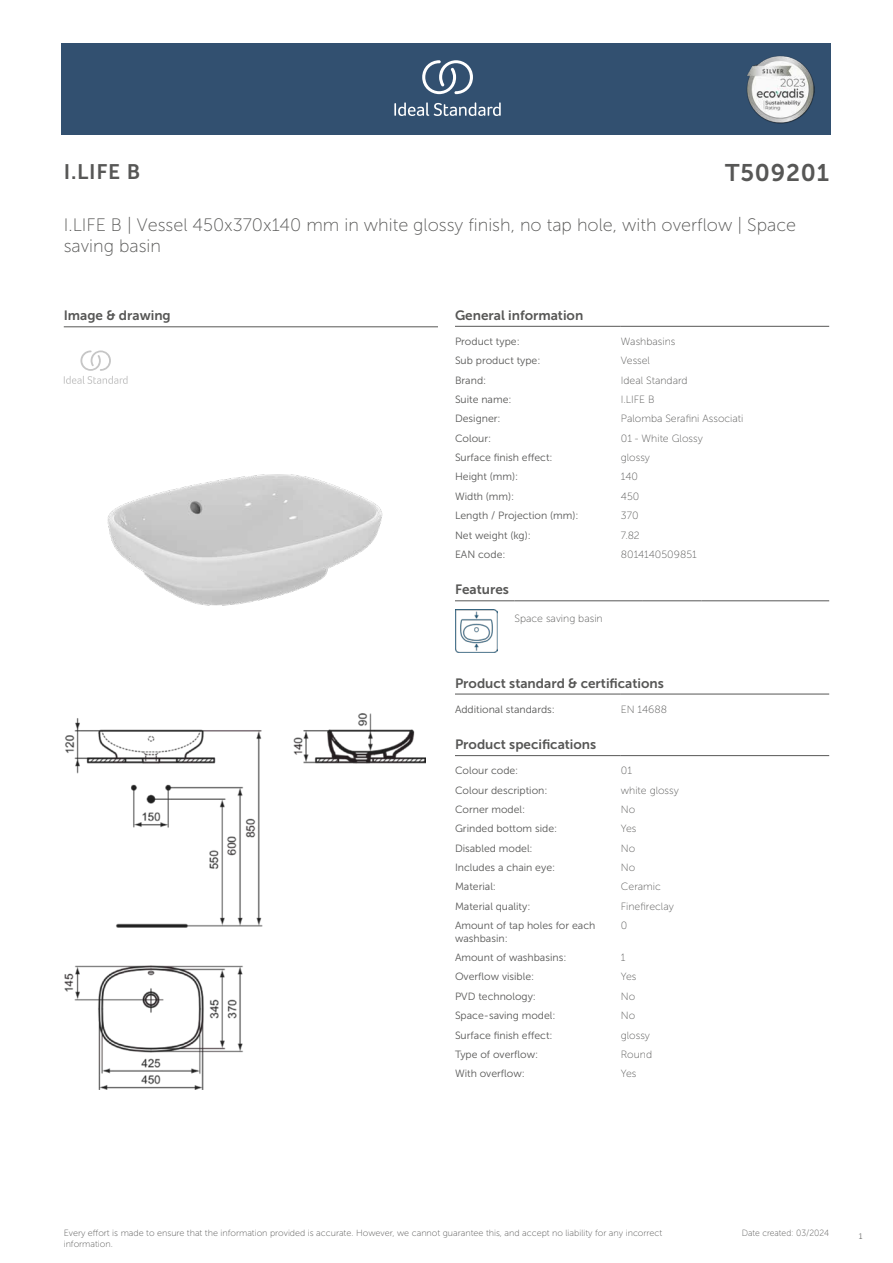
<style>
.page{position:relative;width:893px;height:1263px;background:#fff}
.page>*{position:absolute;margin:0;border:0;box-sizing:border-box;transform-origin:0 0}
.t1{font:24px "Museo Sans 700";letter-spacing:.035em;color:#575756}
.t2{font:21px "Museo Sans 700";color:#575756}
.t3{font:18px/21.6px "Museo Sans 100";color:#575756}
.t4{font:13.5px "Museo Sans 700";color:#575756}
.t5{font:10.5px/12.6px "Museo Sans 300";color:#575756}
.t6{font:10.5px "Museo Sans 100";color:#575756}
.t7{font:9px/10.8px "Museo Sans 100";color:#575756}
.t8{font:9px "Museo Sans 100";color:#575756;scale:.95 1}
.t9{font:300 9px "Calibri";color:#575756;scale:.95 1}
</style>
<div class="page">
<div style="left:62px;top:43px;width:769px;height:91px;background:#325070"></div>
<hr style="left:455px;top:326px;width:166px;height:1px;background:#575756">
<hr style="left:621px;top:326px;width:208px;height:1px;background:#575756">
<hr style="left:455px;top:600px;width:59px;height:1px;background:#575756">
<hr style="left:514px;top:600px;width:128px;height:1px;background:#575756">
<hr style="left:642px;top:600px;width:60px;height:1px;background:#575756">
<hr style="left:702px;top:600px;width:127px;height:1px;background:#575756">
<img style="left:455px;top:609px;width:42px;height:43px">
<hr style="left:455px;top:694px;width:166px;height:1px;background:#575756">
<hr style="left:621px;top:694px;width:208px;height:1px;background:#575756">
<hr style="left:455px;top:755px;width:166px;height:1px;background:#575756">
<hr style="left:621px;top:755px;width:208px;height:1px;background:#575756">
<img style="left:64px;top:714px;width:361px;height:375px">
<hr style="left:64px;top:327px;width:374px;height:1px;background:#575756">
<svg style="left:64px;top:350px;width:64px;height:34px"></svg>
<img style="left:107px;top:474px;width:275px;height:132px">
<svg style="left:394px;top:102px;width:107px;height:14px"></svg>
<svg style="left:422px;top:60px;width:51px;height:34px"></svg>
<img style="left:746px;top:56px;width:68px;height:67px">
<h2 class="t2" style="left:64px;top:160px;width:78px">I.LIFE B</h2>
<h1 class="t1" style="left:725px;top:160px;width:106px">T509201</h1>
<h3 class="t3" style="left:64px;top:214px;width:734px">I.LIFE B | Vessel 450x370x140 mm in white glossy finish, no tap hole, with overflow | Space saving basin</h3>
<p class="t4" style="left:64px;top:308px;width:108px">Image &amp; drawing</p>
<p class="t4" style="left:455px;top:308px;width:130px">General information</p>
<p class="t5" style="left:455px;top:335px;width:66px">Product type:</p>
<p class="t6" style="left:621px;top:336px;width:56px">Washbasins</p>
<p class="t5" style="left:455px;top:354px;width:87px">Sub product type:</p>
<p class="t6" style="left:621px;top:355px;width:31px">Vessel</p>
<p class="t5" style="left:455px;top:374px;width:33px">Brand:</p>
<p class="t6" style="left:621px;top:374px;width:68px">Ideal Standard</p>
<p class="t5" style="left:455px;top:393px;width:58px">Suite name:</p>
<p class="t6" style="left:621px;top:394px;width:35px">I.LIFE B</p>
<p class="t5" style="left:455px;top:413px;width:47px">Designer:</p>
<p class="t6" style="left:621px;top:413px;width:124px">Palomba Serafini Associati</p>
<p class="t5" style="left:455px;top:432px;width:38px">Colour:</p>
<p class="t6" style="left:621px;top:433px;width:83px">01 - White Glossy</p>
<p class="t5" style="left:455px;top:451px;width:99px">Surface finish effect:</p>
<p class="t6" style="left:621px;top:452px;width:31px">glossy</p>
<p class="t5" style="left:455px;top:471px;width:65px">Height (mm):</p>
<p class="t6" style="left:621px;top:471px;width:19px">140</p>
<p class="t5" style="left:455px;top:490px;width:61px">Width (mm):</p>
<p class="t6" style="left:621px;top:491px;width:20px">450</p>
<p class="t5" style="left:455px;top:509px;width:125px">Length / Projection (mm):</p>
<p class="t6" style="left:621px;top:510px;width:19px">370</p>
<p class="t5" style="left:455px;top:529px;width:77px">Net weight (kg):</p>
<p class="t6" style="left:621px;top:529px;width:20px">7.82</p>
<p class="t5" style="left:455px;top:548px;width:52px">EAN code:</p>
<p class="t6" style="left:621px;top:549px;width:77px">8014140509851</p>
<p class="t4" style="left:455px;top:582px;width:55px">Features</p>
<p class="t6" style="left:514px;top:612px;width:90px">Space saving basin</p>
<p class="t4" style="left:455px;top:675px;width:210px">Product standard &amp; certifications</p>
<p class="t5" style="left:455px;top:703px;width:101px">Additional standards:</p>
<p class="t6" style="left:621px;top:703px;width:48px">EN 14688</p>
<p class="t4" style="left:455px;top:737px;width:143px">Product specifications</p>
<p class="t5" style="left:455px;top:764px;width:65px">Colour code:</p>
<p class="t6" style="left:621px;top:765px;width:13px">01</p>
<p class="t5" style="left:455px;top:784px;width:94px">Colour description:</p>
<p class="t6" style="left:621px;top:784px;width:60px">white glossy</p>
<p class="t5" style="left:455px;top:803px;width:72px">Corner model:</p>
<p class="t6" style="left:621px;top:804px;width:16px">No</p>
<p class="t5" style="left:455px;top:822px;width:104px">Grinded bottom side:</p>
<p class="t6" style="left:621px;top:823px;width:17px">Yes</p>
<p class="t5" style="left:455px;top:842px;width:79px">Disabled model:</p>
<p class="t6" style="left:621px;top:842px;width:16px">No</p>
<p class="t5" style="left:455px;top:861px;width:102px">Includes a chain eye:</p>
<p class="t6" style="left:621px;top:862px;width:16px">No</p>
<p class="t5" style="left:455px;top:880px;width:43px">Material:</p>
<p class="t6" style="left:621px;top:881px;width:42px">Ceramic</p>
<p class="t5" style="left:455px;top:900px;width:77px">Material quality:</p>
<p class="t6" style="left:621px;top:900px;width:55px">Finefireclay</p>
<p class="t5" style="left:455px;top:919px;width:142px">Amount of tap holes for each washbasin:</p>
<p class="t6" style="left:621px;top:920px;width:8px">0</p>
<p class="t5" style="left:455px;top:951px;width:113px">Amount of washbasins:</p>
<p class="t6" style="left:621px;top:952px;width:6px">1</p>
<p class="t5" style="left:455px;top:970px;width:81px">Overflow visible:</p>
<p class="t6" style="left:621px;top:971px;width:17px">Yes</p>
<p class="t5" style="left:455px;top:990px;width:82px">PVD technology:</p>
<p class="t6" style="left:621px;top:991px;width:16px">No</p>
<p class="t5" style="left:455px;top:1009px;width:102px">Space-saving model:</p>
<p class="t6" style="left:621px;top:1010px;width:16px">No</p>
<p class="t5" style="left:455px;top:1029px;width:99px">Surface finish effect:</p>
<p class="t6" style="left:621px;top:1029px;width:31px">glossy</p>
<p class="t5" style="left:455px;top:1048px;width:85px">Type of overflow:</p>
<p class="t6" style="left:621px;top:1049px;width:33px">Round</p>
<p class="t5" style="left:455px;top:1067px;width:71px">With overflow:</p>
<p class="t6" style="left:621px;top:1068px;width:17px">Yes</p>
<p class="t7" style="left:64px;top:1227px;width:600px">Every effort is made to ensure that the information provided is accurate. However, we cannot guarantee this, and accept no liability for any incorrect information.</p>
<p class="t8" style="left:742px;top:1228px;width:93px">Date created: 03/2024</p>
<p class="t9" style="left:858px;top:1230px;width:6px">1</p>
</div>
